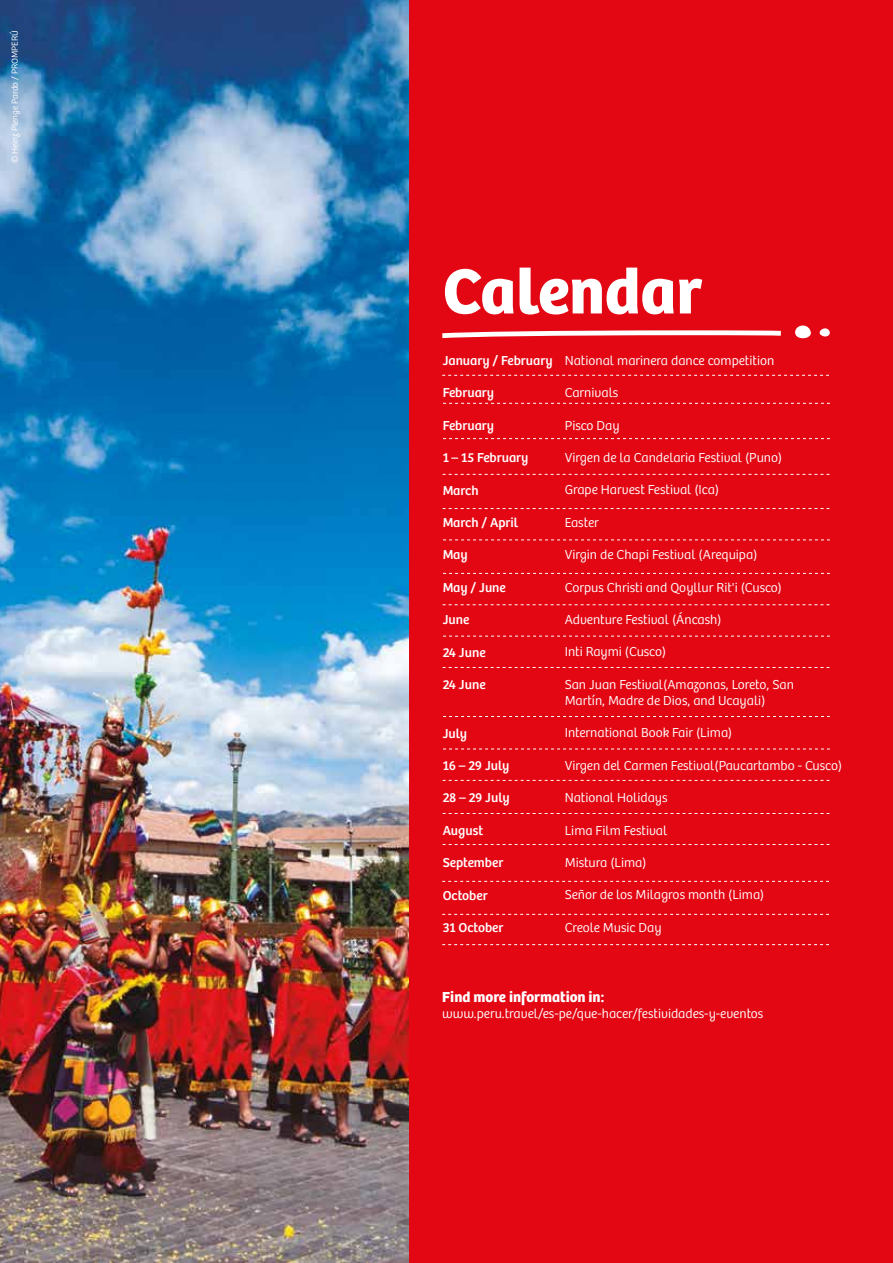
<style>
.page{position:relative;width:893px;height:1263px;background:#fff}
.page>*{position:absolute;margin:0;border:0;box-sizing:border-box;transform-origin:0 0}
.t1{font:700 66px "Bree Peru";color:#fff}
.t2{font:700 15px "Bree Peru";color:#fff}
.t3{font:300 13.5px/16.2px "Bree Peru";color:#fff}
.t4{font:13.5px "Bree Peru";color:#fff}
.t5{font:300 9px "Bree Peru";color:#fff}
</style>
<div class="page">
<div style="left:403px;top:0;width:490px;height:1263px;background:#e30613"></div>
<svg style="left:443px;top:403px;width:387px;height:1px"></svg>
<svg style="left:443px;top:438px;width:387px;height:1px"></svg>
<svg style="left:443px;top:474px;width:386px;height:1px"></svg>
<svg style="left:443px;top:508px;width:386px;height:1px"></svg>
<svg style="left:443px;top:539px;width:387px;height:1px"></svg>
<svg style="left:443px;top:573px;width:387px;height:1px"></svg>
<svg style="left:443px;top:604px;width:386px;height:1px"></svg>
<svg style="left:443px;top:636px;width:387px;height:1px"></svg>
<svg style="left:443px;top:667px;width:386px;height:1px"></svg>
<svg style="left:443px;top:716px;width:387px;height:1px"></svg>
<svg style="left:443px;top:749px;width:387px;height:1px"></svg>
<svg style="left:443px;top:844px;width:386px;height:1px"></svg>
<svg style="left:443px;top:780px;width:386px;height:1px"></svg>
<svg style="left:443px;top:813px;width:386px;height:1px"></svg>
<svg style="left:442px;top:881px;width:387px;height:1px"></svg>
<svg style="left:442px;top:944px;width:387px;height:1px"></svg>
<svg style="left:442px;top:375px;width:387px;height:1px"></svg>
<svg style="left:442px;top:914px;width:387px;height:1px"></svg>
<svg style="left:819px;top:328px;width:11px;height:9px"></svg>
<svg style="left:795px;top:325px;width:16px;height:14px"></svg>
<svg style="left:442px;top:330px;width:339px;height:8px"></svg>
<img style="left:0;top:0;width:408px;height:1263px">
<p class="t5" style="left:10px;top:163px;width:134px;rotate:-90deg">© Heinz Plenge Pardo / PROMPERÚ</p>
<h1 class="t1" style="left:443px;top:252px;width:261px">Calendar</h1>
<p class="t4" style="left:443px;top:353px;width:111px">January / February</p>
<p class="t4" style="left:443px;top:385px;width:53px">February</p>
<p class="t4" style="left:443px;top:417px;width:53px">February</p>
<p class="t4" style="left:443px;top:450px;width:87px">1 – 15 February</p>
<p class="t4" style="left:443px;top:482px;width:37px">March</p>
<p class="t4" style="left:443px;top:515px;width:77px">March / April</p>
<p class="t4" style="left:443px;top:547px;width:27px">May</p>
<p class="t4" style="left:443px;top:579px;width:65px">May / June</p>
<p class="t4" style="left:443px;top:612px;width:28px">June</p>
<p class="t4" style="left:443px;top:644px;width:44px">24 June</p>
<p class="t4" style="left:443px;top:677px;width:44px">24 June</p>
<p class="t4" style="left:443px;top:725px;width:26px">July</p>
<p class="t4" style="left:443px;top:758px;width:68px">16 – 29 July</p>
<p class="t4" style="left:443px;top:790px;width:69px">28 – 29 July</p>
<p class="t4" style="left:443px;top:822px;width:42px">August</p>
<p class="t4" style="left:443px;top:855px;width:62px">September</p>
<p class="t4" style="left:443px;top:887px;width:46px">October</p>
<p class="t4" style="left:443px;top:920px;width:62px">31 October</p>
<p class="t3" style="left:565px;top:353px;width:211px">National marinera dance competition</p>
<p class="t3" style="left:565px;top:385px;width:55px">Carnivals</p>
<p class="t3" style="left:565px;top:417px;width:56px">Pisco Day</p>
<p class="t3" style="left:565px;top:450px;width:219px">Virgen de la Candelaria Festival (Puno)</p>
<p class="t3" style="left:565px;top:482px;width:156px">Grape Harvest Festival (Ica)</p>
<p class="t3" style="left:565px;top:515px;width:36px">Easter</p>
<p class="t3" style="left:565px;top:547px;width:194px">Virgin de Chapi Festival (Arequipa)</p>
<p class="t3" style="left:565px;top:579px;width:219px">Corpus Christi and Qoyllur Rit'i (Cusco)</p>
<p class="t3" style="left:565px;top:612px;width:158px">Adventure Festival (Áncash)</p>
<p class="t3" style="left:565px;top:644px;width:103px">Inti Raymi (Cusco)</p>
<p class="t3" style="left:565px;top:677px;width:231px">San Juan Festival(Amazonas, Loreto, San<br>Martín, Madre de Dios, and Ucayali)</p>
<p class="t3" style="left:565px;top:725px;width:169px">International Book Fair (Lima)</p>
<p class="t3" style="left:565px;top:758px;width:279px">Virgen del Carmen Festival(Paucartambo - Cusco)</p>
<p class="t3" style="left:565px;top:790px;width:104px">National Holidays</p>
<p class="t3" style="left:565px;top:822px;width:104px">Lima Film Festival</p>
<p class="t3" style="left:565px;top:855px;width:83px">Mistura (Lima)</p>
<p class="t3" style="left:565px;top:887px;width:201px">Señor de los Milagros month (Lima)</p>
<p class="t3" style="left:565px;top:920px;width:98px">Creole Music Day</p>
<p class="t2" style="left:442px;top:988px;width:164px">Find more information in:</p>
<p class="t3" style="left:442px;top:1006px;width:323px">www.peru.travel/es-pe/que-hacer/festividades-y-eventos</p>
</div>
